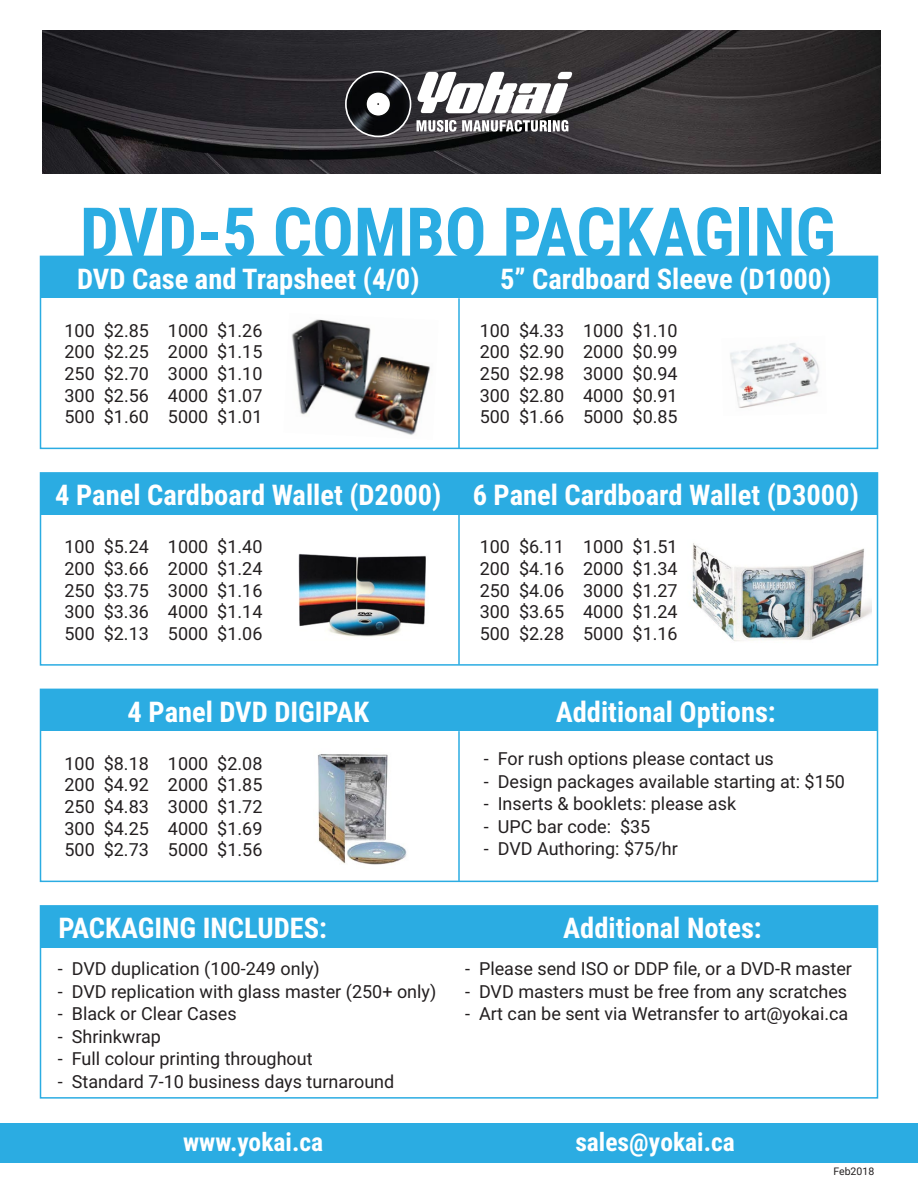
<style>
.page{position:relative;width:918px;height:1188px;background:#fff}
.page>*{position:absolute;margin:0;border:0;box-sizing:border-box;transform-origin:0 0}
.t1{font:700 69px "Roboto Condensed";color:#2bace2}
.t2{font:700 28.5px "Roboto Condensed";color:#fff}
.t3{font:700 25.5px "Roboto Condensed";color:#fff}
.t4{font:18px/21.6px "Roboto";color:#231f20;text-align:justify}
.t5{font:10.5px "Roboto";color:#231f20}
</style>
<div class="page">
<img style="left:692px;top:543px;width:179px;height:98px">
<img style="left:42px;top:30px;width:838px;height:144px">
<div style="left:0;top:1123px;width:918px;height:40px;background:#2bace2"></div>
<img style="left:346px;top:72px;width:65px;height:64px;border-radius:32px">
<div style="left:345px;top:71px;width:66px;height:66px;border:2px solid #fff;border-radius:50%"></div>
<div style="left:367px;top:93px;width:23px;height:22px;background:#fff;border-radius:50%"></div>
<svg style="left:417px;top:120px;width:39px;height:12px"></svg>
<svg style="left:462px;top:120px;width:106px;height:12px"></svg>
<svg style="left:418px;top:72px;width:154px;height:41px"></svg>
<div style="left:40px;top:256px;width:838px;height:193px;border:2px solid #2bace2"></div>
<div style="left:40px;top:256px;width:838px;height:42px;background:#2bace2"></div>
<div style="left:40px;top:472px;width:838px;height:194px;border:2px solid #2bace2"></div>
<div style="left:40px;top:473px;width:838px;height:42px;background:#2bace2"></div>
<div style="left:40px;top:689px;width:838px;height:193px;border:2px solid #2bace2"></div>
<div style="left:40px;top:689px;width:838px;height:42px;background:#2bace2"></div>
<div style="left:40px;top:905px;width:838px;height:194px;border:2px solid #2bace2"></div>
<div style="left:40px;top:906px;width:838px;height:42px;background:#2bace2"></div>
<hr style="left:458px;top:298px;width:2px;height:150px;background:#2bace2">
<hr style="left:458px;top:515px;width:2px;height:150px;background:#2bace2">
<hr style="left:458px;top:731px;width:2px;height:150px;background:#2bace2">
<img style="left:291px;top:319px;width:139px;height:116px">
<img style="left:318px;top:754px;width:89px;height:111px">
<img style="left:730px;top:343px;width:90px;height:65px">
<img style="left:298px;top:554px;width:128px;height:83px">
<h1 class="t1" style="left:80px;top:184px;width:757px">DVD-5 COMBO PACKAGING</h1>
<h2 class="t2" style="left:77px;top:259px;width:344px">DVD Case and Trapsheet (4/0)</h2>
<h2 class="t2" style="left:500px;top:259px;width:333px">5” Cardboard Sleeve (D1000)</h2>
<p class="t4" style="left:64px;top:319px;width:86px">100 $2.85<br>200 $2.25<br>250 $2.70<br>300 $2.56<br>500 $1.60</p>
<p class="t4" style="left:168px;top:319px;width:96px">1000 $1.26<br>2000 $1.15<br>3000 $1.10<br>4000 $1.07<br>5000 $1.01</p>
<h2 class="t2" style="left:55px;top:475px;width:388px">4 Panel Cardboard Wallet (D2000)</h2>
<p class="t4" style="left:64px;top:535px;width:86px">100 $5.24<br>200 $3.66<br>250 $3.75<br>300 $3.36<br>500 $2.13</p>
<p class="t4" style="left:168px;top:535px;width:96px">1000 $1.40<br>2000 $1.24<br>3000 $1.16<br>4000 $1.14<br>5000 $1.06</p>
<h2 class="t2" style="left:128px;top:692px;width:243px">4 Panel DVD DIGIPAK</h2>
<p class="t4" style="left:64px;top:752px;width:86px">100 $8.18<br>200 $4.92<br>250 $4.83<br>300 $4.25<br>500 $2.73</p>
<p class="t4" style="left:168px;top:752px;width:96px">1000 $2.08<br>2000 $1.85<br>3000 $1.72<br>4000 $1.69<br>5000 $1.56</p>
<p class="t4" style="left:480px;top:319px;width:86px">100 $4.33<br>200 $2.90<br>250 $2.98<br>300 $2.80<br>500 $1.66</p>
<p class="t4" style="left:583px;top:319px;width:96px">1000 $1.10<br>2000 $0.99<br>3000 $0.94<br>4000 $0.91<br>5000 $0.85</p>
<h2 class="t2" style="left:473px;top:475px;width:388px">6 Panel Cardboard Wallet (D3000)</h2>
<p class="t4" style="left:480px;top:535px;width:86px">100 $6.11<br>200 $4.16<br>250 $4.06<br>300 $3.65<br>500 $2.28</p>
<p class="t4" style="left:583px;top:535px;width:96px">1000 $1.51<br>2000 $1.34<br>3000 $1.27<br>4000 $1.24<br>5000 $1.16</p>
<h2 class="t2" style="left:556px;top:692px;width:221px">Additional Options:</h2>
<p class="t4" style="left:484px;top:747px;width:292px">- For rush options please contact us</p>
<p class="t4" style="left:484px;top:770px;width:363px">- Design packages available starting at: $150</p>
<p class="t4" style="left:484px;top:792px;width:254px">- Inserts &amp; booklets: please ask</p>
<p class="t4" style="left:484px;top:815px;width:168px">- UPC bar code: $35</p>
<p class="t4" style="left:484px;top:837px;width:195px">- DVD Authoring: $75/hr</p>
<h2 class="t2" style="left:59px;top:908px;width:270px">PACKAGING INCLUDES:</h2>
<h2 class="t2" style="left:563px;top:908px;width:200px">Additional Notes:</h2>
<p class="t4" style="left:58px;top:958px;width:263px">- DVD duplication (100-249 only)</p>
<p class="t4" style="left:58px;top:980px;width:380px">- DVD replication with glass master (250+ only)</p>
<p class="t4" style="left:58px;top:1003px;width:180px">- Black or Clear Cases</p>
<p class="t4" style="left:58px;top:1025px;width:105px">- Shrinkwrap</p>
<p class="t4" style="left:58px;top:1048px;width:256px">- Full colour printing throughout</p>
<p class="t4" style="left:58px;top:1070px;width:338px">- Standard 7-10 business days turnaround</p>
<p class="t4" style="left:465px;top:958px;width:388px">- Please send ISO or DDP file, or a DVD-R master</p>
<p class="t4" style="left:465px;top:980px;width:384px">- DVD masters must be free from any scratches</p>
<p class="t4" style="left:465px;top:1003px;width:385px">- Art can be sent via Wetransfer to art@yokai.ca</p>
<h3 class="t3" style="left:183px;top:1124px;width:141px">www.yokai.ca</h3>
<h3 class="t3" style="left:575px;top:1124px;width:161px">sales@yokai.ca</h3>
<p class="t5" style="left:834px;top:1164px;width:42px">Feb2018</p>
</div>
